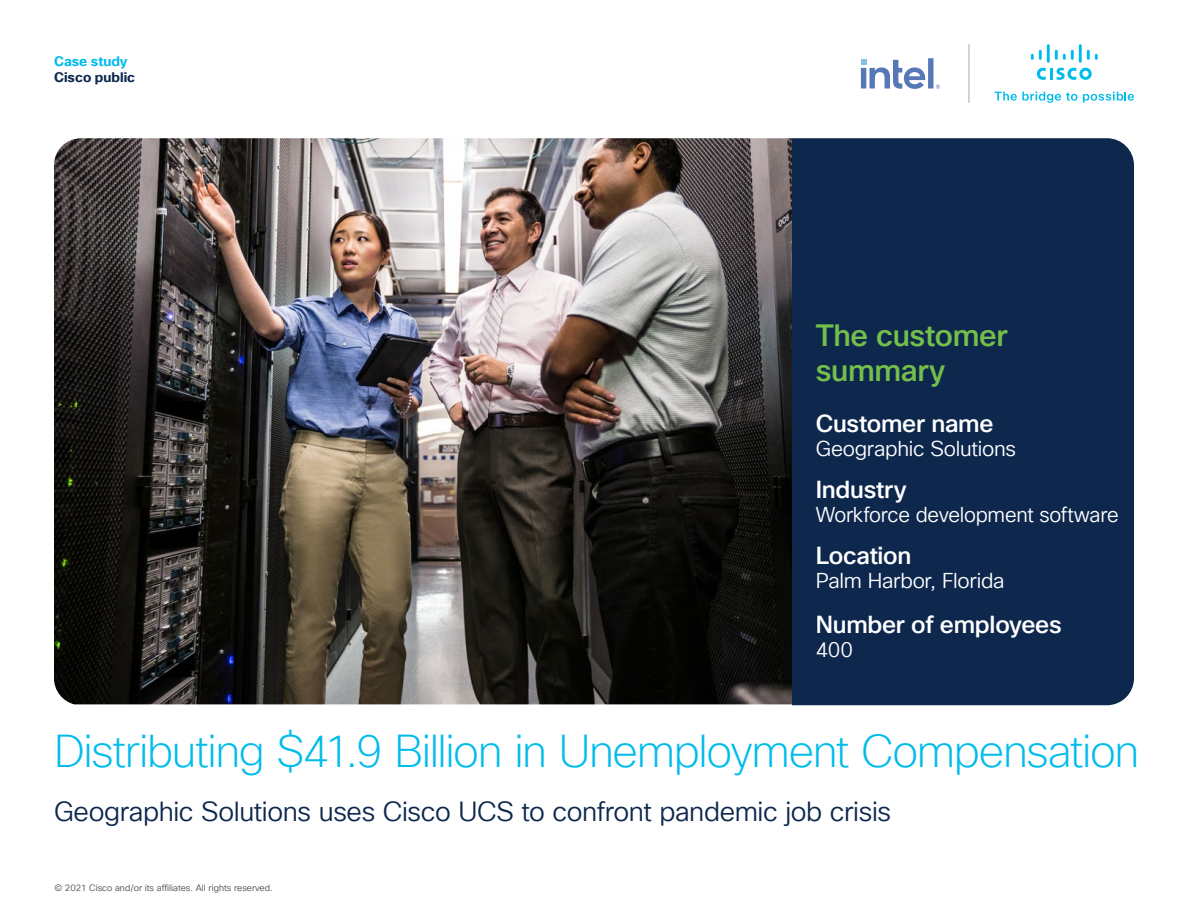
<style>
.page{position:relative;width:1188px;height:918px;background:#fff}
.page>*{position:absolute;margin:0;border:0;box-sizing:border-box;transform-origin:0 0}
.t1{font:200 45px "Cisco Sans TT";letter-spacing:-.03em;color:#00bceb}
.t2{font:30px/34.5px "Cisco Sans TM Medium";letter-spacing:-.01em;color:#74bf4b}
.t3{font:27px "Cisco Sans TT Light";letter-spacing:-.015em;color:#0d274d}
.t4{font:24px "Cisco Sans TM Medium";letter-spacing:-.01em;color:#fff}
.t5{font:21px "Cisco Sans TT Light";letter-spacing:-.015em;color:#fff}
.t6{font:700 13.5px "Cisco Sans TT";color:#0d274d}
.t7{font:700 13.5px "Cisco Sans TT";color:#00bceb}
.t8{font:9px "Cisco Sans TT Light";color:#484848}
</style>
<div class="page">
<hr style="left:969px;top:44px;width:1px;height:59px;background:#a6a8ab">
<svg style="left:995px;top:92px;width:82px;height:11px"></svg>
<svg style="left:1083px;top:92px;width:51px;height:11px"></svg>
<svg style="left:1037px;top:68px;width:55px;height:12px"></svg>
<svg style="left:1031px;top:50px;width:11px;height:10px"></svg>
<hr style="left:1047px;top:44px;width:3px;height:19px;background:#00bceb">
<svg style="left:1055px;top:50px;width:19px;height:10px"></svg>
<hr style="left:1079px;top:44px;width:3px;height:19px;background:#00bceb">
<svg style="left:1087px;top:50px;width:11px;height:10px"></svg>
<svg style="left:861px;top:58px;width:79px;height:31px"></svg>
<img style="left:54px;top:138px;width:738px;height:566px">
<div style="left:792px;top:138px;width:342px;height:567px;background:#0d274d"></div>
<p class="t7" style="left:54px;top:52px;width:75px">Case study</p>
<p class="t6" style="left:54px;top:68px;width:83px">Cisco public</p>
<h2 class="t2" style="left:816px;top:320px;width:193px">The customer summary</h2>
<p class="t4" style="left:816px;top:408px;width:179px">Customer name</p>
<p class="t5" style="left:816px;top:435px;width:202px">Geographic Solutions</p>
<p class="t4" style="left:816px;top:474px;width:92px">Industry</p>
<p class="t5" style="left:816px;top:501px;width:305px">Workforce development software</p>
<p class="t4" style="left:816px;top:540px;width:97px">Location</p>
<p class="t5" style="left:816px;top:567px;width:190px">Palm Harbor, Florida</p>
<p class="t4" style="left:816px;top:609px;width:248px">Number of employees</p>
<p class="t5" style="left:816px;top:636px;width:39px">400</p>
<h1 class="t1" style="left:54px;top:722px;width:1087px">Distributing $41.9 Billion in Unemployment Compensation</h1>
<p class="t3" style="left:54px;top:794px;width:839px">Geographic Solutions uses Cisco UCS to confront pandemic job crisis</p>
<p class="t8" style="left:54px;top:882px;width:220px">© 2021 Cisco and/or its affiliates. All rights reserved.</p>
</div>
